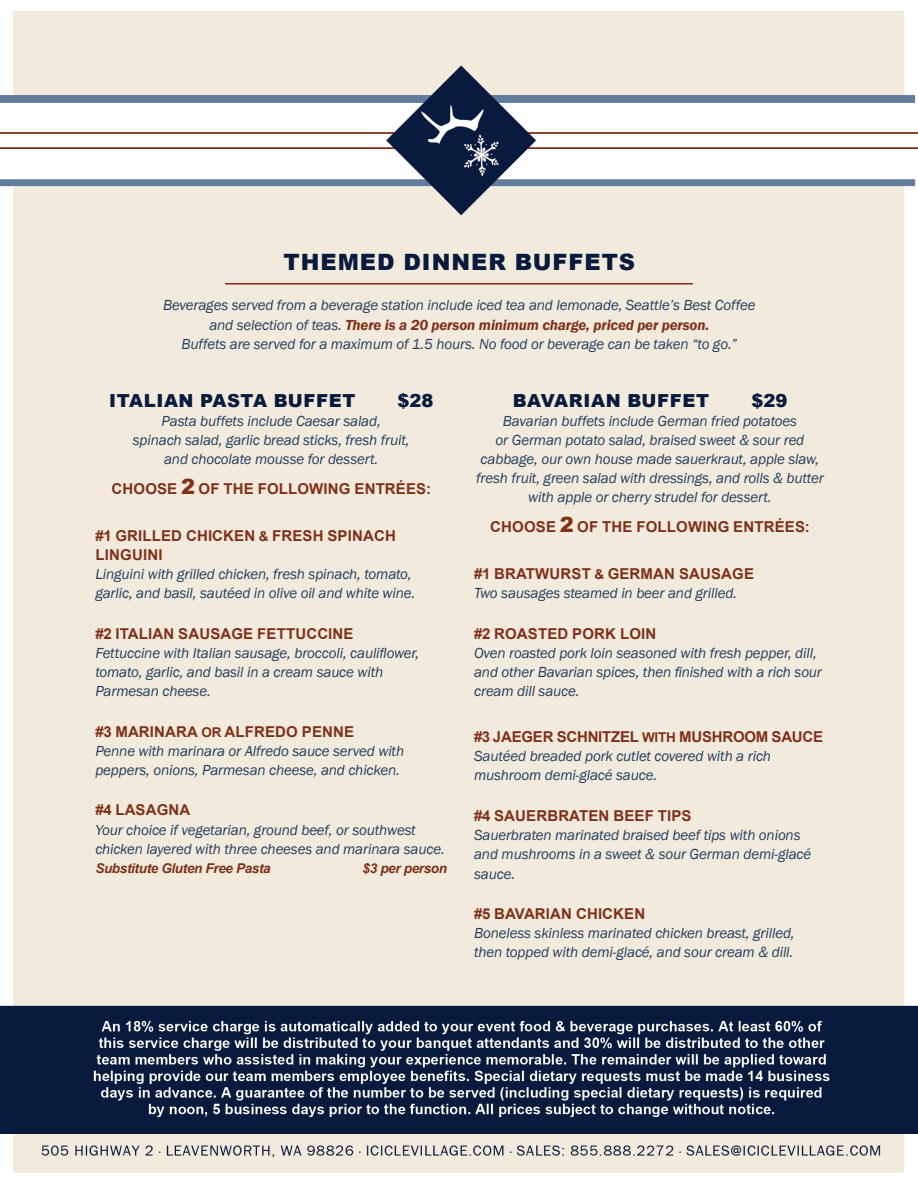
<style>
.page{position:relative;width:918px;height:1188px;background:#fff}
.page>*{position:absolute;margin:0;border:0;box-sizing:border-box;transform-origin:0 0}
.t1{font:900 22.5px "Arial";letter-spacing:.045em;color:#081b3d}
.t2{font:900 18px "Arial";letter-spacing:.035em;color:#081b3d}
.t3{font:italic 15px/19.2px "Franklin Gothic";letter-spacing:-.01em;color:#233e5e}
.t4{font:700 15px/19.5px "Arial";letter-spacing:.01em;color:#803018}
.t5{font:italic 600 15px "Franklin Gothic";letter-spacing:-.01em;color:#803018}
.t6{font:700 15px "Arial";letter-spacing:-.015em;color:#803018}
.t7{font:italic 700 13.5px "Arial";letter-spacing:-.025em;color:#803018}
.s1{font-weight:400;color:#233e5e}
.s2{font-weight:900;font-size:21px}
.s3{font-size:13.5px}
</style>
<div class="page">
<img style="left:0;top:11px;width:918px;height:1162px">
<hr style="left:225px;top:283px;width:468px;height:2px;background:#803018">
<p class="t1" style="left:283px;top:245px;width:353px">THEMED DINNER BUFFETS</p>
<p class="t3" style="left:163px;top:296px;width:594px">Beverages served from a beverage station include iced tea and lemonade, Seattle’s Best Coffee</p>
<p class="t5" style="left:209px;top:315px;width:502px"><span class="s1">and selection of teas.</span> There is a 20 person minimum charge, priced per person.</p>
<p class="t3" style="left:181px;top:335px;width:557px">Buffets are served for a maximum of 1.5 hours. No food or beverage can be taken “to go.”</p>
<p class="t2" style="left:109px;top:387px;width:248px">ITALIAN PASTA BUFFET</p>
<p class="t2" style="left:398px;top:387px;width:38px">$28</p>
<p class="t3" style="left:162px;top:411px;width:221px">Pasta buffets include Caesar salad,</p>
<p class="t3" style="left:133px;top:431px;width:278px">spinach salad, garlic bread sticks, fresh fruit,</p>
<p class="t3" style="left:164px;top:450px;width:216px">and chocolate mousse for dessert.</p>
<p class="t4" style="left:112px;top:479px;width:321px">CHOOSE <span class="s2">2</span> OF THE FOLLOWING ENTRÉES:</p>
<p class="t4" style="left:95px;top:526px;width:302px">#1 GRILLED CHICKEN <span class="s3">&amp;</span> FRESH SPINACH<br>LINGUINI</p>
<p class="t3" style="left:95px;top:565px;width:321px">Linguini with grilled chicken, fresh spinach, tomato, garlic, and basil, sautéed in olive oil and white wine.</p>
<p class="t4" style="left:95px;top:624px;width:260px">#2 ITALIAN SAUSAGE FETTUCCINE</p>
<p class="t3" style="left:95px;top:644px;width:326px">Fettuccine with Italian sausage, broccoli, cauliflower, tomato, garlic, and basil in a cream sauce with<br>Parmesan cheese.</p>
<p class="t4" style="left:95px;top:722px;width:260px">#3 MARINARA <span class="s3">OR</span> ALFREDO PENNE</p>
<p class="t3" style="left:95px;top:741px;width:310px">Penne with marinara or Alfredo sauce served with peppers, onions, Parmesan cheese, and chicken.</p>
<p class="t4" style="left:95px;top:801px;width:97px">#4 LASAGNA</p>
<p class="t3" style="left:95px;top:820px;width:351px">Your choice if vegetarian, ground beef, or southwest chicken layered with three cheeses and marinara sauce.</p>
<p class="t7" style="left:95px;top:859px;width:177px">Substitute Gluten Free Pasta</p>
<p class="t7" style="left:363px;top:859px;width:86px">$3 per person</p>
<p class="t2" style="left:513px;top:387px;width:198px">BAVARIAN BUFFET</p>
<p class="t2" style="left:751px;top:387px;width:38px">$29</p>
<p class="t3" style="left:476px;top:411px;width:349px;text-align:center">Bavarian buffets include German fried potatoes<br>or German potato salad, braised sweet &amp; sour red cabbage, our own house made sauerkraut, apple slaw, fresh fruit, green salad with dressings, and rolls &amp; butter with apple or cherry strudel for dessert.</p>
<p class="t4" style="left:490px;top:517px;width:321px">CHOOSE <span class="s2">2</span> OF THE FOLLOWING ENTRÉES:</p>
<p class="t4" style="left:474px;top:564px;width:281px">#1 BRATWURST <span class="s3">&amp;</span> GERMAN SAUSAGE</p>
<p class="t3" style="left:474px;top:584px;width:264px">Two sausages steamed in beer and grilled.</p>
<p class="t4" style="left:474px;top:624px;width:184px">#2 ROASTED PORK LOIN</p>
<p class="t3" style="left:474px;top:644px;width:349px">Oven roasted pork loin seasoned with fresh pepper, dill, and other Bavarian spices, then finished with a rich sour cream dill sauce.</p>
<p class="t6" style="left:474px;top:726px;width:351px">#3 JAEGER SCHNITZEL <span class="s3">WITH</span> MUSHROOM SAUCE</p>
<p class="t3" style="left:474px;top:746px;width:298px">Sautéed breaded pork cutlet covered with a rich mushroom demi-glacé sauce.</p>
<p class="t4" style="left:474px;top:806px;width:219px">#4 SAUERBRATEN BEEF TIPS</p>
<p class="t3" style="left:474px;top:826px;width:339px">Sauerbraten marinated braised beef tips with onions and mushrooms in a sweet &amp; sour German demi-glacé sauce.</p>
<p class="t4" style="left:474px;top:904px;width:173px">#5 BAVARIAN CHICKEN</p>
<p class="t3" style="left:474px;top:924px;width:322px">Boneless skinless marinated chicken breast, grilled, then topped with demi-glacé, and sour cream &amp; dill.</p>
</div>
